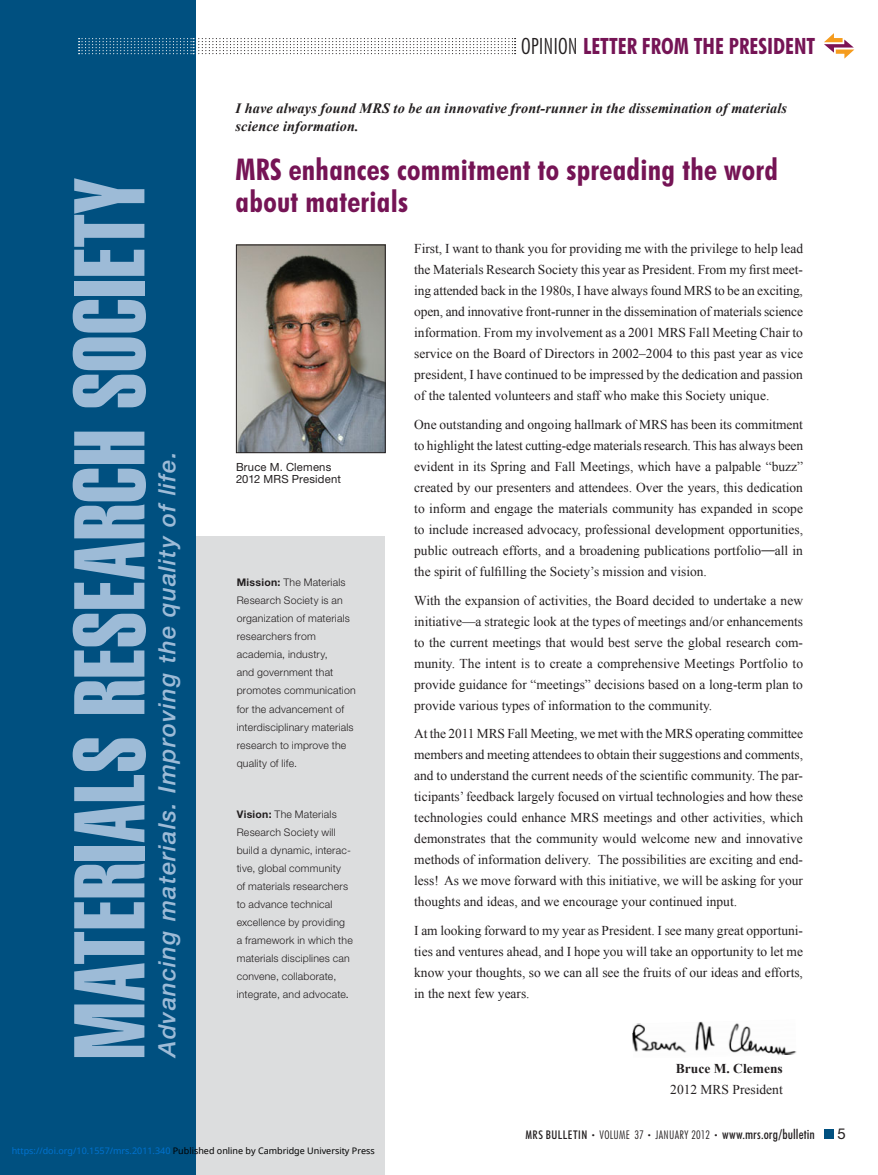
<style>
.page{position:relative;width:878px;height:1175px;background:#fff}
.page>*{position:absolute;margin:0;border:0;box-sizing:border-box;transform-origin:0 0}
.t1{font:97.5px "Swiss 911 BT Extra Compressed";letter-spacing:.01em;color:#9dbbd7}
.t2{font:700 condensed 30px/31.5px "Futura BT";letter-spacing:.01em;color:#751455}
.t3{font:italic 500 24px "Helvetica Neue LT Std";letter-spacing:.05em;color:#9dbbd7}
.t4{font:700 condensed 22.5px "Futura BT";color:#751455}
.t5{font:15px "Helvetica Neue LT Std";color:#231f20}
.t6{font:italic 700 14.25px/18px "Times New Roman";letter-spacing:.01em;color:#231f20}
.t7{font:13.5px/21px "Times New Roman";color:#231f20;text-align:justify}
.t8{font:500 condensed 13.5px "Futura BT";letter-spacing:.01em;color:#231f20}
.t9{font:700 13.5px "Times New Roman";color:#231f20}
.t10{font:11.25px/12.8px "Helvetica Neue LT Std";letter-spacing:.015em;color:#231f20}
.t11{font:300 10.5px/18px "Helvetica Neue LT Std";letter-spacing:.02em;color:#231f20}
.t12{font:9px "Noto Sans";color:#000}
.s1{font-weight:300;color:#231f20}
.s2{font-weight:700}
.s3{font-weight:400}
.s4{font-family:"Helvetica LT Std";font-stretch:condensed}
.s5{font-size:12px}
.s6{font-weight:300;font-size:7.5px}
.s7{font-weight:300;font-size:12px}
.s8{color:#0172cf}
</style>
<div class="page">
<div style="left:824px;top:1130px;width:9px;height:8px;background:#005080"></div>
<svg style="left:824px;top:33px;width:30px;height:26px"></svg>
<div style="left:142px;top:536px;width:242px;height:638px;background:#dcddde"></div>
<img style="left:238px;top:246px;width:145px;height:205px">
<div style="left:236px;top:244px;width:149px;height:209px;border:1px solid #231f20"></div>
<div style="left:0;top:0;width:196px;height:1174px;background:#005080"></div>
<svg style="left:79px;top:38px;width:436px;height:16px"></svg>
<img style="left:632px;top:1021px;width:164px;height:34px">
<h3 class="t4" style="left:521px;top:38px;width:296px"><span class="s1">OPINION</span> LETTER FROM THE PRESIDENT</h3>
<h1 class="t1" style="left:75px;top:1059px;width:882px;rotate:-90deg">MATERIALS RESEARCH SOCIETY</h1>
<h3 class="t3" style="left:158px;top:1057px;width:607px;rotate:-90deg">Advancing materials. Improving the quality of life.</h3>
<p class="t6" style="left:236px;top:99px;width:553px">I have always found MRS to be an innovative front-runner in the dissemination of materials science information.</p>
<h2 class="t2" style="left:236px;top:157px;width:544px">MRS enhances commitment to spreading the word about materials</h2>
<p class="t10" style="left:236px;top:461px;width:106px">Bruce M. Clemens<br>2012 MRS President</p>
<p class="t11" style="left:237px;top:575px;width:120px"><span class="s2">Mission:</span> The Materials<br>Research Society is an organization of materials researchers from academia, industry,<br>and government that promotes communication for the advancement of interdisciplinary materials research to improve the quality of life.</p>
<p class="t11" style="left:237px;top:806px;width:117px"><span class="s2">Vision:</span> The Materials<br>Research Society will build a dynamic, interac&shy;tive, global community<br>of materials researchers to advance technical excellence by providing a framework in which the materials disciplines can convene, collaborate, integrate, and advocate<span class="s3">.</span></p>
<p class="t7" style="left:414px;top:238px;width:390px">First, I want to thank you for providing me with the privilege to help lead the Materials Research Society this year as President. From my first meet&shy;ing attended back in the 1980s, I have always found MRS to be an exciting, open, and innovative front-runner in the dissemination of materials science information. From my involvement as a 2001 MRS Fall Meeting Chair to service on the Board of Directors in 2002–2004 to this past year as vice president, I have continued to be impressed by the dedication and passion of the talented volunteers and staff who make this Society unique.</p>
<p class="t7" style="left:414px;top:414px;width:390px">One outstanding and ongoing hallmark of MRS has been its commitment to highlight the latest cutting-edge materials research. This has always been evident in its Spring and Fall Meetings, which have a palpable “buzz” created by our presenters and attendees. Over the years, this dedication to inform and engage the materials community has expanded in scope to include increased advocacy, professional development opportunities, public outreach efforts, and a broadening publications portfolio<span class="s4">—</span>all in the spirit of fulfilling the Society’s mission and vision.</p>
<p class="t7" style="left:414px;top:589px;width:390px">With the expansion of activities, the Board decided to undertake a new initiative—a strategic look at the types of meetings and/or enhancements to the current meetings that would best serve the global research com&shy;munity. The intent is to create a comprehensive Meetings Portfolio to provide guidance for “meetings” decisions based on a long-term plan to provide various types of information to the community.</p>
<p class="t7" style="left:414px;top:723px;width:390px">At the 2011 MRS Fall Meeting, we met with the MRS operating committee members and meeting attendees to obtain their suggestions and comments, and to understand the current needs of the scientific community. The par&shy;ticipants’ feedback largely focused on virtual technologies and how these technologies could enhance MRS meetings and other activities, which demonstrates that the community would welcome new and innovative methods of information delivery. The possibilities are exciting and end&shy;less! As we move forward with this initiative, we will be asking for your thoughts and ideas, and we encourage your continued input.</p>
<p class="t7" style="left:414px;top:919px;width:390px">I am looking forward to my year as President. I see many great opportuni&shy;ties and ventures ahead, and I hope you will take an opportunity to let me know your thoughts, so we can all see the fruits of our ideas and efforts, in the next few years.</p>
<p class="t9" style="left:676px;top:1061px;width:108px">Bruce M. Clemens</p>
<p class="t7" style="left:670px;top:1079px;width:114px">2012 MRS President</p>
<p class="t8" style="left:525px;top:1129px;width:291px"><span class="s5">MRS BULLETIN</span> <span class="s6">•</span> <span class="s7">VOLUME 37</span> <span class="s6">•</span> <span class="s7">JANUARY 2012</span> <span class="s6">•</span> www.mrs.org/bulletin</p>
<p class="t5" style="left:837px;top:1128px;width:10px">5</p>
<p class="t12" style="left:12px;top:1143px;width:364px"><span class="s8">https://doi.org/10.1557/mrs.2011.340</span> Published online by Cambridge University Press</p>
</div>
